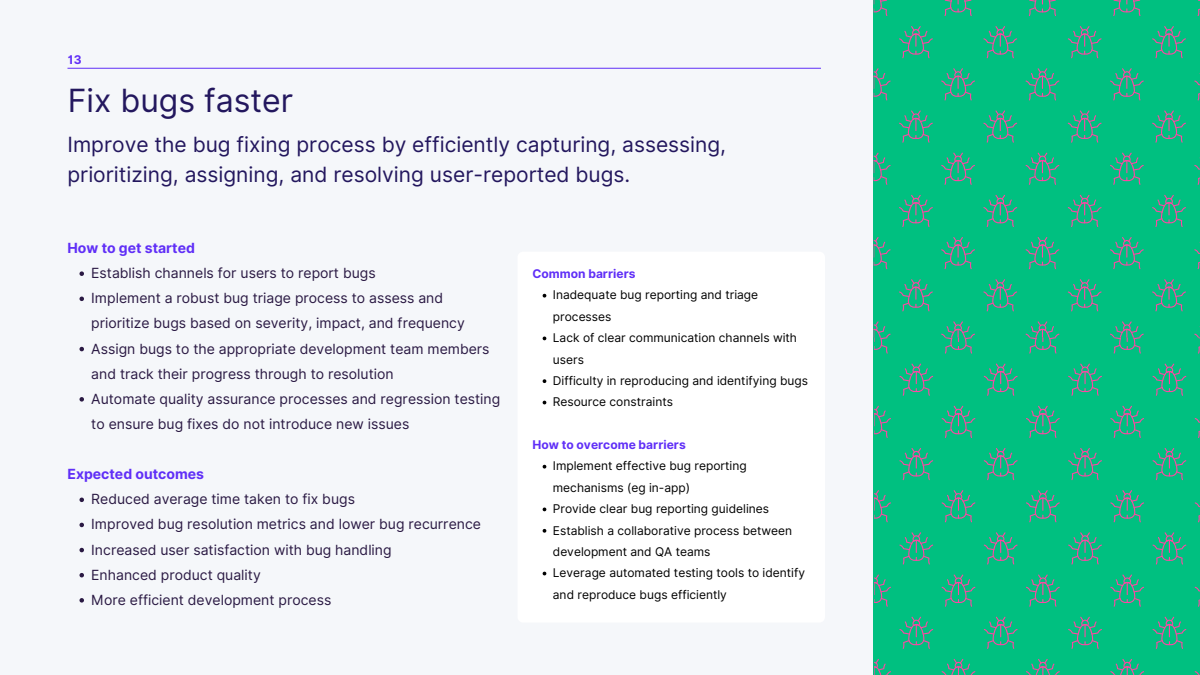
<style>
.page{position:relative;width:1200px;height:675px;background:#fff}
.page>*{position:absolute;margin:0;border:0;box-sizing:border-box;transform-origin:0 0}
.t1{font:32px "Inter";color:#23175e}
.t2{font:21px/29.2px "Inter";color:#23175e}
.t3{font:14px/25.1px "Inter";color:#2a1943}
.t4{font:700 14px "Inter";color:#602ff7}
.t5{font:12px/21.4px "Inter";color:#000}
.t6{font:700 12px "Inter";color:#602ff7}
</style>
<div class="page">
<div style="left:874px;top:0;width:326px;height:675px;background:#00c080"></div>
<div style="left:0;top:0;width:873px;height:675px;background:#f5f7fa"></div>
<svg style="left:899px;top:279px;width:34px;height:32px"></svg>
<svg style="left:983px;top:279px;width:34px;height:32px"></svg>
<svg style="left:1068px;top:279px;width:34px;height:32px"></svg>
<svg style="left:1152px;top:279px;width:34px;height:32px"></svg>
<svg style="left:874px;top:237px;width:17px;height:32px"></svg>
<svg style="left:941px;top:237px;width:34px;height:32px"></svg>
<svg style="left:1026px;top:237px;width:33px;height:32px"></svg>
<svg style="left:1110px;top:237px;width:34px;height:32px"></svg>
<svg style="left:1194px;top:242px;width:6px;height:27px"></svg>
<svg style="left:899px;top:195px;width:34px;height:32px"></svg>
<svg style="left:983px;top:195px;width:34px;height:32px"></svg>
<svg style="left:1068px;top:195px;width:34px;height:32px"></svg>
<svg style="left:1152px;top:195px;width:34px;height:32px"></svg>
<svg style="left:874px;top:153px;width:17px;height:32px"></svg>
<svg style="left:941px;top:153px;width:34px;height:32px"></svg>
<svg style="left:1026px;top:153px;width:33px;height:32px"></svg>
<svg style="left:1110px;top:153px;width:34px;height:32px"></svg>
<svg style="left:1194px;top:157px;width:6px;height:13px"></svg>
<svg style="left:1198px;top:177px;width:2px;height:8px"></svg>
<svg style="left:899px;top:110px;width:34px;height:33px"></svg>
<svg style="left:983px;top:110px;width:34px;height:33px"></svg>
<svg style="left:1068px;top:110px;width:34px;height:33px"></svg>
<svg style="left:1152px;top:110px;width:34px;height:33px"></svg>
<svg style="left:874px;top:68px;width:17px;height:32px"></svg>
<svg style="left:941px;top:68px;width:34px;height:32px"></svg>
<svg style="left:1026px;top:68px;width:33px;height:32px"></svg>
<svg style="left:1110px;top:68px;width:34px;height:32px"></svg>
<svg style="left:1194px;top:73px;width:6px;height:13px"></svg>
<svg style="left:1198px;top:93px;width:2px;height:7px"></svg>
<svg style="left:899px;top:26px;width:34px;height:32px"></svg>
<svg style="left:983px;top:26px;width:34px;height:32px"></svg>
<svg style="left:1068px;top:26px;width:34px;height:32px"></svg>
<svg style="left:1152px;top:26px;width:34px;height:32px"></svg>
<svg style="left:874px;top:0;width:13px;height:16px"></svg>
<svg style="left:944px;top:0;width:28px;height:16px"></svg>
<svg style="left:1029px;top:0;width:27px;height:16px"></svg>
<svg style="left:1113px;top:0;width:28px;height:16px"></svg>
<svg style="left:1198px;top:0;width:2px;height:16px"></svg>
<svg style="left:874px;top:659px;width:17px;height:16px"></svg>
<svg style="left:942px;top:659px;width:33px;height:16px"></svg>
<svg style="left:1026px;top:659px;width:34px;height:16px"></svg>
<svg style="left:1110px;top:659px;width:34px;height:16px"></svg>
<svg style="left:899px;top:617px;width:34px;height:32px"></svg>
<svg style="left:984px;top:617px;width:34px;height:32px"></svg>
<svg style="left:1068px;top:617px;width:34px;height:32px"></svg>
<svg style="left:1152px;top:617px;width:34px;height:32px"></svg>
<svg style="left:874px;top:574px;width:17px;height:33px"></svg>
<svg style="left:942px;top:574px;width:33px;height:33px"></svg>
<svg style="left:1026px;top:574px;width:34px;height:33px"></svg>
<svg style="left:1110px;top:574px;width:34px;height:33px"></svg>
<svg style="left:1195px;top:587px;width:5px;height:5px"></svg>
<svg style="left:1198px;top:599px;width:2px;height:8px"></svg>
<svg style="left:899px;top:532px;width:34px;height:33px"></svg>
<svg style="left:984px;top:532px;width:34px;height:33px"></svg>
<svg style="left:1068px;top:532px;width:34px;height:33px"></svg>
<svg style="left:1152px;top:532px;width:34px;height:33px"></svg>
<svg style="left:874px;top:490px;width:17px;height:32px"></svg>
<svg style="left:942px;top:490px;width:33px;height:32px"></svg>
<svg style="left:1026px;top:490px;width:34px;height:32px"></svg>
<svg style="left:1110px;top:490px;width:34px;height:32px"></svg>
<svg style="left:1195px;top:502px;width:5px;height:20px"></svg>
<svg style="left:899px;top:448px;width:34px;height:32px"></svg>
<svg style="left:984px;top:448px;width:34px;height:32px"></svg>
<svg style="left:1068px;top:448px;width:34px;height:32px"></svg>
<svg style="left:1152px;top:448px;width:34px;height:32px"></svg>
<svg style="left:874px;top:406px;width:17px;height:32px"></svg>
<svg style="left:942px;top:406px;width:33px;height:32px"></svg>
<svg style="left:1026px;top:406px;width:34px;height:32px"></svg>
<svg style="left:1110px;top:406px;width:34px;height:32px"></svg>
<svg style="left:1195px;top:418px;width:5px;height:20px"></svg>
<svg style="left:899px;top:364px;width:34px;height:32px"></svg>
<svg style="left:984px;top:364px;width:34px;height:32px"></svg>
<svg style="left:1068px;top:364px;width:34px;height:32px"></svg>
<svg style="left:1152px;top:364px;width:34px;height:32px"></svg>
<svg style="left:874px;top:321px;width:17px;height:33px"></svg>
<svg style="left:941px;top:321px;width:34px;height:33px"></svg>
<svg style="left:1026px;top:321px;width:33px;height:33px"></svg>
<svg style="left:1110px;top:321px;width:34px;height:33px"></svg>
<svg style="left:1194px;top:326px;width:6px;height:13px"></svg>
<svg style="left:1198px;top:346px;width:2px;height:8px"></svg>
<div style="left:518px;top:252px;width:307px;height:371px;background:#fff;border-radius:6px"></div>
<svg style="left:543px;top:294px;width:3px;height:4px"></svg>
<svg style="left:543px;top:379px;width:3px;height:4px"></svg>
<svg style="left:543px;top:465px;width:3px;height:4px"></svg>
<svg style="left:543px;top:529px;width:3px;height:4px"></svg>
<svg style="left:80px;top:271px;width:4px;height:5px"></svg>
<svg style="left:80px;top:297px;width:4px;height:4px"></svg>
<svg style="left:80px;top:347px;width:4px;height:4px"></svg>
<svg style="left:80px;top:397px;width:4px;height:5px"></svg>
<svg style="left:80px;top:498px;width:4px;height:4px"></svg>
<svg style="left:80px;top:523px;width:4px;height:4px"></svg>
<svg style="left:80px;top:548px;width:4px;height:4px"></svg>
<svg style="left:80px;top:573px;width:4px;height:4px"></svg>
<svg style="left:80px;top:598px;width:4px;height:5px"></svg>
<hr style="left:68px;top:68px;width:753px;height:1px;background:#602ff7">
<p class="t6" style="left:68px;top:51px;width:15px">13</p>
<h1 class="t1" style="left:68px;top:77px;width:227px">Fix bugs faster</h1>
<h2 class="t2" style="left:68px;top:130px;width:660px">Improve the bug fixing process by efficiently capturing, assessing, prioritizing, assigning, and resolving user-reported bugs.</h2>
<p class="t4" style="left:68px;top:238px;width:129px">How to get started</p>
<p class="t3" style="left:91px;top:261px;width:410px">Establish channels for users to report bugs<br>Implement a robust bug triage process to assess and prioritize bugs based on severity, impact, and frequency Assign bugs to the appropriate development team members and track their progress through to resolution<br>Automate quality assurance processes and regression testing to ensure bug fixes do not introduce new issues</p>
<p class="t4" style="left:68px;top:464px;width:138px">Expected outcomes</p>
<p class="t3" style="left:91px;top:487px;width:391px">Reduced average time taken to fix bugs<br>Improved bug resolution metrics and lower bug recurrence Increased user satisfaction with bug handling<br>Enhanced product quality<br>More efficient development process</p>
<p class="t6" style="left:532px;top:265px;width:105px">Common barriers</p>
<p class="t5" style="left:553px;top:284px;width:257px">Inadequate bug reporting and triage processes<br>Lack of clear communication channels with users<br>Difficulty in reproducing and identifying bugs<br>Resource constraints</p>
<p class="t6" style="left:532px;top:436px;width:155px">How to overcome barriers</p>
<p class="t5" style="left:553px;top:455px;width:254px">Implement effective bug reporting mechanisms (eg in-app)<br>Provide clear bug reporting guidelines Establish a collaborative process between development and QA teams<br>Leverage automated testing tools to identify and reproduce bugs efficiently</p>
</div>
